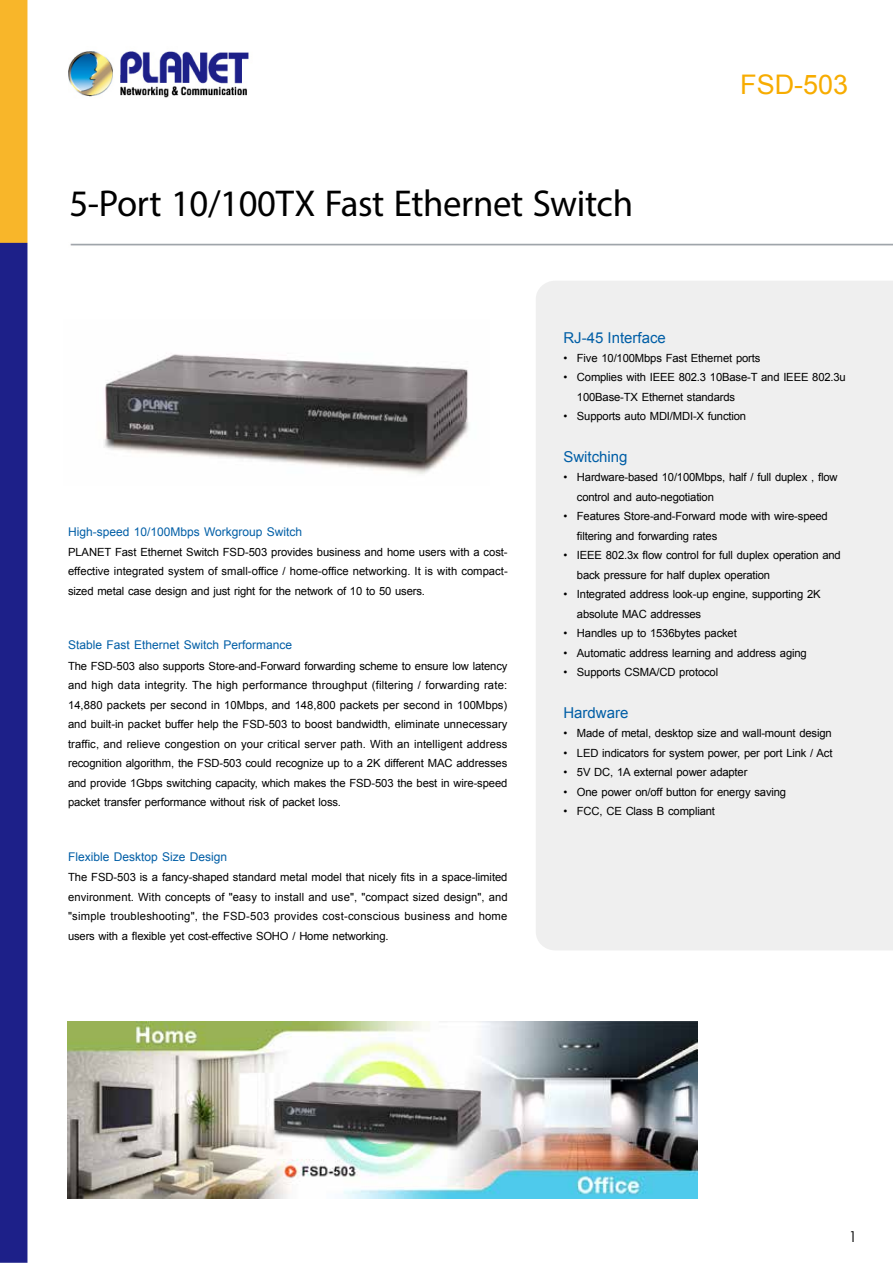
<style>
.page{position:relative;width:893px;height:1263px;background:#fff}
.page>*{position:absolute;margin:0;border:0;box-sizing:border-box;transform-origin:0 0}
.t1{font:37.5px "Myriad Pro";letter-spacing:-.01em;color:#000}
.t2{font:27px "Arial";color:#f7ac00}
.t3{font:15px "Arial";color:#005ea6}
.t4{font:15px "Century Gothic";color:#000}
.t5{font:12px "Arial";color:#005ea6}
.t6{font:11.25px/19.5px "Arial";letter-spacing:-.015em;color:#000}
</style>
<div class="page">
<img style="left:0;top:0;width:893px;height:1263px">
<div style="left:536px;top:281px;width:357px;height:669px;background:#efefef"></div>
<img style="left:67px;top:1022px;width:630px;height:177px">
<img style="left:64px;top:320px;width:425px;height:165px">
<h1 class="t1" style="left:69px;top:181px;width:565px">5-Port 10/100TX Fast Ethernet Switch</h1>
<h2 class="t2" style="left:740px;top:67px;width:110px">FSD-503</h2>
<p class="t5" style="left:68px;top:523px;width:236px">High-speed 10/100Mbps Workgroup Switch</p>
<p class="t6" style="left:68px;top:542px;width:441px;text-align:justify">PLANET Fast Ethernet Switch FSD-503 provides business and home users with a cost&shy;effective integrated system of small-office / home-office networking. It is with compact&shy;sized metal case design and just right for the network of 10 to 50 users.</p>
<p class="t5" style="left:68px;top:637px;width:226px">Stable Fast Ethernet Switch Performance</p>
<p class="t6" style="left:68px;top:656px;width:441px;text-align:justify">The FSD-503 also supports Store-and-Forward forwarding scheme to ensure low latency and high data integrity. The high performance throughput (filtering / forwarding rate:<br>14,880 packets per second in 10Mbps, and 148,800 packets per second in 100Mbps) and built-in packet buffer help the FSD-503 to boost bandwidth, eliminate unnecessary traffic, and relieve congestion on your critical server path. With an intelligent address recognition algorithm, the FSD-503 could recognize up to a 2K different MAC addresses and provide 1Gbps switching capacity, which makes the FSD-503 the best in wire-speed packet transfer performance without risk of packet loss.</p>
<p class="t5" style="left:68px;top:849px;width:161px">Flexible Desktop Size Design</p>
<p class="t6" style="left:68px;top:868px;width:441px;text-align:justify">The FSD-503 is a fancy-shaped standard metal model that nicely fits in a space-limited environment. With concepts of "easy to install and use", "compact sized design", and "simple troubleshooting", the FSD-503 provides cost-conscious business and home users with a flexible yet cost-effective SOHO / Home networking.</p>
<h3 class="t3" style="left:563px;top:328px;width:104px">RJ-45 Interface</h3>
<p class="t6" style="left:563px;top:348px;width:198px">• Five 10/100Mbps Fast Ethernet ports</p>
<p class="t6" style="left:577px;top:367px;width:270px;text-indent:-14px">• Complies with IEEE 802.3 10Base-T and IEEE 802.3u<br>100Base-TX Ethernet standards</p>
<p class="t6" style="left:563px;top:406px;width:184px">• Supports auto MDI/MDI-X function</p>
<h3 class="t3" style="left:563px;top:447px;width:66px">Switching</h3>
<p class="t6" style="left:577px;top:467px;width:262px;text-indent:-13px">• Hardware-based 10/100Mbps, half / full duplex , flow control and auto-negotiation</p>
<p class="t6" style="left:577px;top:506px;width:252px;text-indent:-14px">• Features Store-and-Forward mode with wire-speed filtering and forwarding rates</p>
<p class="t6" style="left:577px;top:545px;width:265px;text-indent:-14px">• IEEE 802.3x flow control for full duplex operation and back pressure for half duplex operation</p>
<p class="t6" style="left:577px;top:584px;width:245px;text-indent:-14px">• Integrated address look-up engine, supporting 2K absolute MAC addresses</p>
<p class="t6" style="left:563px;top:623px;width:175px">• Handles up to 1536bytes packet</p>
<p class="t6" style="left:563px;top:643px;width:245px">• Automatic address learning and address aging</p>
<p class="t6" style="left:563px;top:662px;width:156px">• Supports CSMA/CD protocol</p>
<h3 class="t3" style="left:563px;top:703px;width:67px">Hardware</h3>
<p class="t6" style="left:563px;top:723px;width:270px">• Made of metal, desktop size and wall-mount design</p>
<p class="t6" style="left:563px;top:743px;width:271px">• LED indicators for system power, per port Link / Act</p>
<p class="t6" style="left:563px;top:762px;width:186px">• 5V DC, 1A external power adapter</p>
<p class="t6" style="left:563px;top:782px;width:224px">• One power on/off button for energy saving</p>
<p class="t6" style="left:563px;top:801px;width:153px">• FCC, CE Class B compliant</p>
<h3 class="t4" style="left:849px;top:1225px;width:10px">1</h3>
</div>
